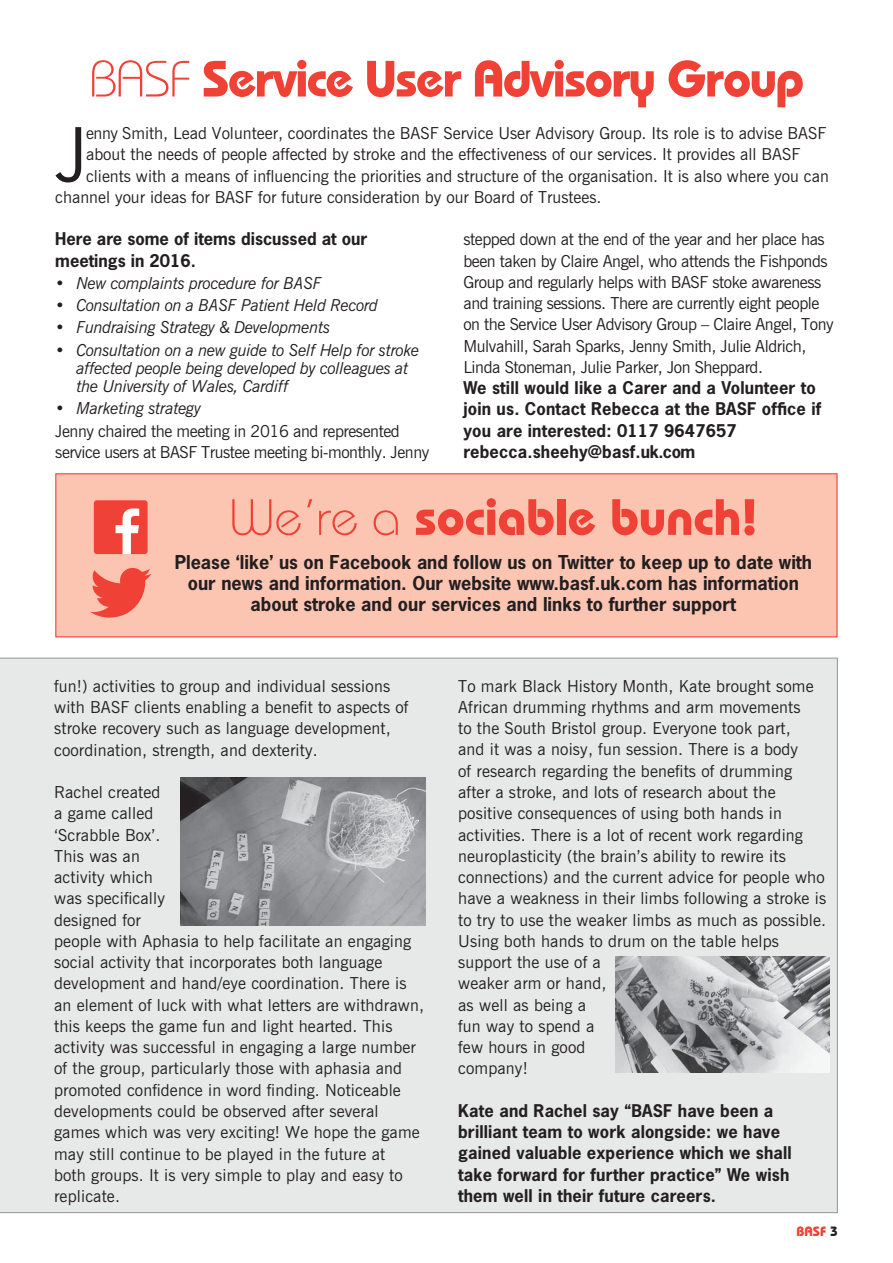
<style>
.page{position:relative;width:893px;height:1263px;background:#fff}
.page>*{position:absolute;margin:0;border:0;box-sizing:border-box;transform-origin:0 0}
.t1{font:75.3px "News Gothic BT";color:#231f20}
.t2{font:700 51px "Bauhaus IT Cby BT";letter-spacing:-.03em;color:#ef4135}
.t3{font:700 51px "Bauhaus IT Cby BT";color:#ef4135}
.t4{font:700 18px/21px "News Gothic Std";color:#231f20;text-align:center}
.t5{font:16.5px/21.3px "News Gothic BT";letter-spacing:.01em;color:#231f20}
.t6{font:16.5px/21.3px "News Gothic BT";letter-spacing:-.025em;color:#231f20}
.t7{font:700 16.5px/21.3px "News Gothic Std";letter-spacing:.01em;color:#231f20}
.t8{font:italic 16.5px/18px "News Gothic BT";letter-spacing:-.025em;color:#231f20}
.t9{font:700 13.5px "Bauhaus IT Cby BT";color:#ef4135}
.s1{font-weight:300}
.s2{color:#231f20}
</style>
<div class="page">
<div style="left:0;top:658px;width:838px;height:555px;background:#e7e8e8"></div>
<img style="left:180px;top:777px;width:246px;height:149px">
<img style="left:615px;top:957px;width:214px;height:115px">
<div style="left:55px;top:473px;width:783px;height:164px;background:#fbc5b2;border:1px solid #ef4135"></div>
<div style="left:94px;top:500px;width:54px;height:54px;background:#ef4135;border-radius:3px"></div>
<svg style="left:116px;top:508px;width:23px;height:46px"></svg>
<svg style="left:90px;top:568px;width:62px;height:50px"></svg>
<h2 class="t2" style="left:89px;top:48px;width:717px"><span class="s1">BASF</span> Service User Advisory Group</h2>
<h1 class="t1" style="left:55px;top:109px;width:35px">J</h1>
<p class="t5" style="left:86px;top:122px;width:740px">enny Smith, Lead Volunteer, coordinates the BASF Service User Advisory Group. Its role is to advise BASF</p>
<p class="t5" style="left:86px;top:144px;width:714px">about the needs of people affected by stroke and the effectiveness of our services. I t provides all BASF</p>
<p class="t5" style="left:86px;top:165px;width:744px">clients with a means of influencing the priorities and structure of the organisation. It is also where you can</p>
<p class="t5" style="left:55px;top:186px;width:548px">channel your ideas for BASF for future consideration by our Board of Trustees.</p>
<p class="t7" style="left:55px;top:228px;width:314px">Here are some of items discussed at our meetings in 2016.</p>
<p class="t8" style="left:55px;top:274px;width:268px">• New complaints procedure for BASF</p>
<p class="t8" style="left:55px;top:296px;width:324px">• Consultation on a BASF Patient Held Record</p>
<p class="t8" style="left:55px;top:318px;width:276px">• Fundraising Strategy &amp; Developments</p>
<p class="t8" style="left:77px;top:341px;width:345px;text-indent:-21px">• Consultation on a new guide to Self Help for stroke affected people being developed by colleagues at the University of Wales, Cardiff</p>
<p class="t8" style="left:55px;top:399px;width:147px">• Marketing strategy</p>
<p class="t6" style="left:55px;top:420px;width:376px">Jenny chaired the meeting in 2016 and represented service users at BASF Trustee meeting bi-monthly. Jenny</p>
<p class="t6" style="left:463px;top:229px;width:372px">stepped down at the end of the year and her place has been taken by Claire Angel, who attends the Fishponds Group and regularly helps with BASF stoke awareness and training sessions. There are currently eight people on the Service User Advisory Group – Claire Angel, Tony Mulvahill, Sarah Sparks, Jenny Smith, Julie Aldrich, Linda Stoneman, Julie Parker, Jon Sheppard.</p>
<p class="t7" style="left:463px;top:377px;width:359px">We still would like a Carer and a Volunteer to join us. Contact Rebecca at the BASF office if you are interested: 0117 9647657 rebecca.sheehy@basf.uk.com</p>
<h2 class="t3" style="left:229px;top:486px;width:530px"><span class="s1">We’re a</span> sociable bunch!</h2>
<p class="t4" style="left:175px;top:551px;width:639px">Please ‘like’ us on Facebook and follow us on Twitter to keep up to date with our news and information. Our website www.basf.uk.com has information about stroke and our services and links to further support</p>
<p class="t5" style="left:54px;top:675px;width:356px">fun!) activities to group and individual sessions with BASF clients enabling a benefit to aspects of stroke recovery such as language development, coordination, strength, and dexterity.</p>
<p class="t5" style="left:54px;top:781px;width:371px">Rachel created<br>a game called<br>‘Scrabble Box’.<br>This was an<br>activity which<br>was specifically<br>designed for<br>people with Aphasia to help facilitate an engaging social activity that incorporates both language development and hand/eye coordination. There is an element of luck with what letters are withdrawn, this keeps the game fun and light hearted. This activity was successful in engaging a large number of the group, particularly those with aphasia and promoted confidence in word finding. Noticeable developments could be observed after several games which was very exciting! We hope the game may still continue to be played in the future at<br>both groups. It is very simple to play and easy to replicate.</p>
<p class="t5" style="left:458px;top:675px;width:370px">To mark Black History Month, Kate brought some African drumming rhythms and arm movements<br>to the South Bristol group. Everyone took part,<br>and it was a noisy, fun session. There is a body<br>of research regarding the benefits of drumming after a stroke, and lots of research about the positive consequences of using both hands in activities. There is a lot of recent work regarding neuroplasticity (the brain’s ability to rewire its connections) and the current advice for people who have a weakness in their limbs following a stroke is to try to use the weaker limbs as much as possible.<br>Using both hands to drum on the table helps support the use of a<br>weaker arm or hand,<br>as well as being a<br>fun way to spend a<br>few hours in good<br>company!</p>
<p class="t7" style="left:458px;top:1100px;width:335px">Kate and Rachel say “BASF have been a brilliant team to work alongside: we have gained valuable experience which we shall take forward for further practice” We wish them well in their future careers.</p>
<p class="t9" style="left:797px;top:1223px;width:43px">BASF <span class="s2">3</span></p>
</div>
